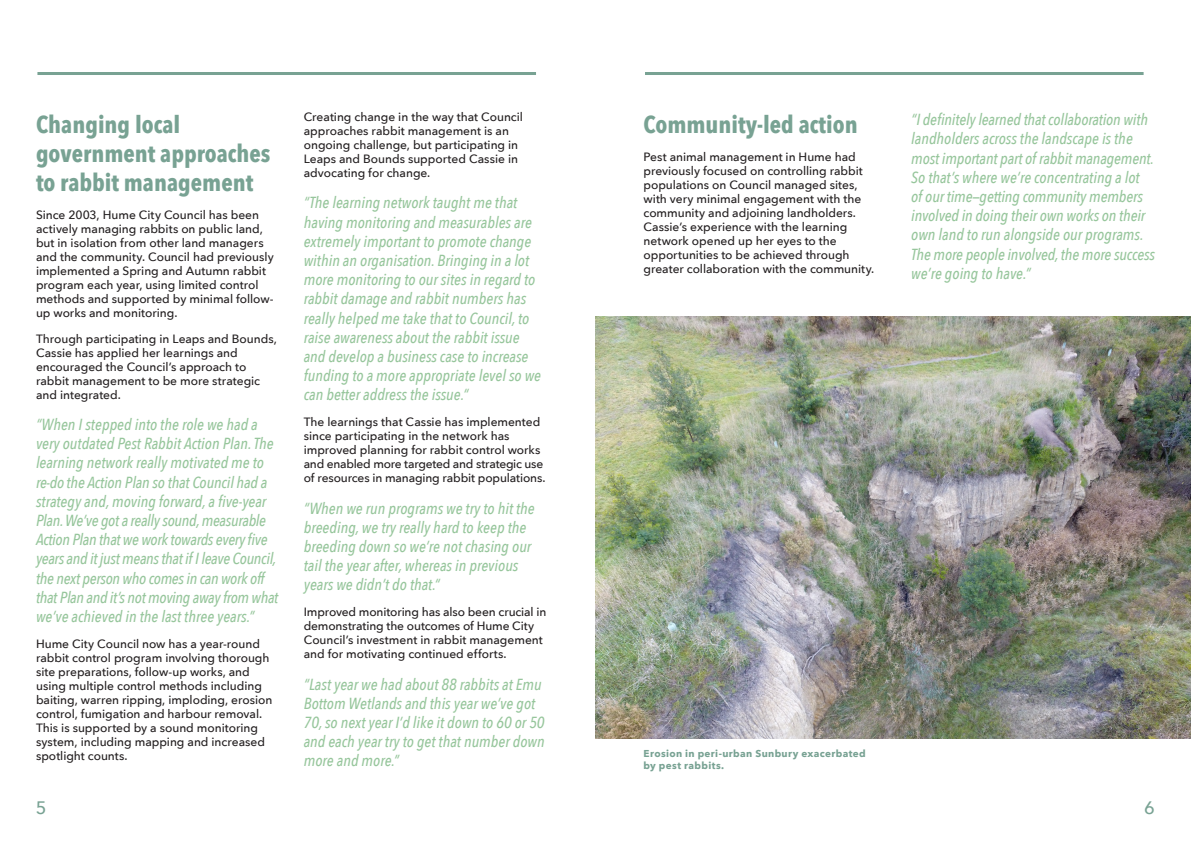
<style>
.page{position:relative;width:1191px;height:842px;background:#fff}
.page>*{position:absolute;margin:0;border:0;box-sizing:border-box;transform-origin:0 0}
.Heading{font:700 24px/28.8px "Avenir Next Condensed";color:#78a293}
.Page_Number_R{font:500 18px "Avenir Next";color:#78a293}
.Page_Number_L{font:500 18px "Avenir Next";color:#78a293}
.t1{font:italic 500 16px/19.2px "Avenir Next Condensed";color:#97c69c}
.Body{font:500 12px/14px "Avenir Next";letter-spacing:-.005em;color:#231f20}
.Note_A_Large{font:700 10px/12px "Avenir Next";letter-spacing:.035em;color:#78a293}
</style>
<div class="page">
<hr style="left:37px;top:72px;width:499px;height:3px;background:#78a293">
<img style="left:595px;top:317px;width:596px;height:422px">
<hr style="left:645px;top:72px;width:498px;height:3px;background:#78a293">
<p class="Heading" style="left:36px;top:110px;width:236px">Changing local government approaches to rabbit management</p>
<p class="Body" style="left:36px;top:207px;width:239px">Since 2003, Hume City Council has been actively managing rabbits on public land, but in isolation from other land managers and the community. Council had previously implemented a Spring and Autumn rabbit program each year, using limited control methods and supported by minimal follow&shy;up works and monitoring.</p>
<p class="Body" style="left:36px;top:331px;width:242px">Through participating in Leaps and Bounds, Cassie has applied her learnings and encouraged the Council’s approach to rabbit management to be more strategic and integrated.</p>
<p class="t1" style="left:36px;top:415px;width:244px">“When I stepped into the role we had a very outdated Pest Rabbit Action Plan. The learning network really motivated me to re-do the Action Plan so that Council had a strategy and, moving forward, a five-year Plan. We’ve got a really sound, measurable Action Plan that we work towards every five years and it just means that if I leave Council, the next person who comes in can work off that Plan and it’s not moving away from what we’ve achieved in the last three years.”</p>
<p class="Body" style="left:36px;top:636px;width:238px">Hume City Council now has a year-round rabbit control program involving thorough site preparations, follow-up works, and using multiple control methods including baiting, warren ripping, imploding, erosion control, fumigation and harbour removal.<br>This is supported by a sound monitoring system, including mapping and increased spotlight counts.</p>
<p class="Page_Number_L" style="left:36px;top:792px;width:12px">5</p>
<p class="Body" style="left:304px;top:110px;width:221px">Creating change in the way that Council approaches rabbit management is an ongoing challenge, but participating in Leaps and Bounds supported Cassie in advocating for change.</p>
<p class="t1" style="left:304px;top:193px;width:239px">“The learning network taught me that having monitoring and measurables are extremely important to promote change within an organisation. Bringing in a lot more monitoring to our sites in regard to rabbit damage and rabbit numbers has really helped me take that to Council, to raise awareness about the rabbit issue and develop a business case to increase funding to a more appropriate level so we can better address the issue.“</p>
<p class="Body" style="left:304px;top:415px;width:243px">The learnings that Cassie has implemented since participating in the network has improved planning for rabbit control works and enabled more targeted and strategic use of resources in managing rabbit populations.</p>
<p class="t1" style="left:304px;top:498px;width:233px">“When we run programs we try to hit the breeding, we try really hard to keep the breeding down so we’re not chasing our tail the year after, whereas in previous years we didn’t do that.“</p>
<p class="Body" style="left:304px;top:605px;width:244px">Improved monitoring has also been crucial in demonstrating the outcomes of Hume City Council’s investment in rabbit management and for motivating continued efforts.</p>
<p class="t1" style="left:304px;top:674px;width:242px">“Last year we had about 88 rabbits at Emu Bottom Wetlands and this year we’ve got 70, so next year I’d like it down to 60 or 50 and each year try to get that number down more and more.”</p>
<p class="Heading" style="left:643px;top:110px;width:216px">Community-led action</p>
<p class="Body" style="left:643px;top:150px;width:232px">Pest animal management in Hume had previously focused on controlling rabbit populations on Council managed sites, with very minimal engagement with the community and adjoining landholders.<br>Cassie’s experience with the learning network opened up her eyes to the opportunities to be achieved through greater collaboration with the community.</p>
<p class="t1" style="left:911px;top:110px;width:245px">“I definitely learned that collaboration with landholders across the landscape is the most important part of rabbit management.<br>So that’s where we’re concentrating a lot<br>of our time—getting community members involved in doing their own works on their own land to run alongside our programs.<br>The more people involved, the more success we’re going to have.”</p>
<p class="Note_A_Large" style="left:643px;top:748px;width:224px">Erosion in peri-urban Sunbury exacerbated by pest rabbits.</p>
<p class="Page_Number_R" style="left:1144px;top:792px;width:12px">6</p>
</div>
